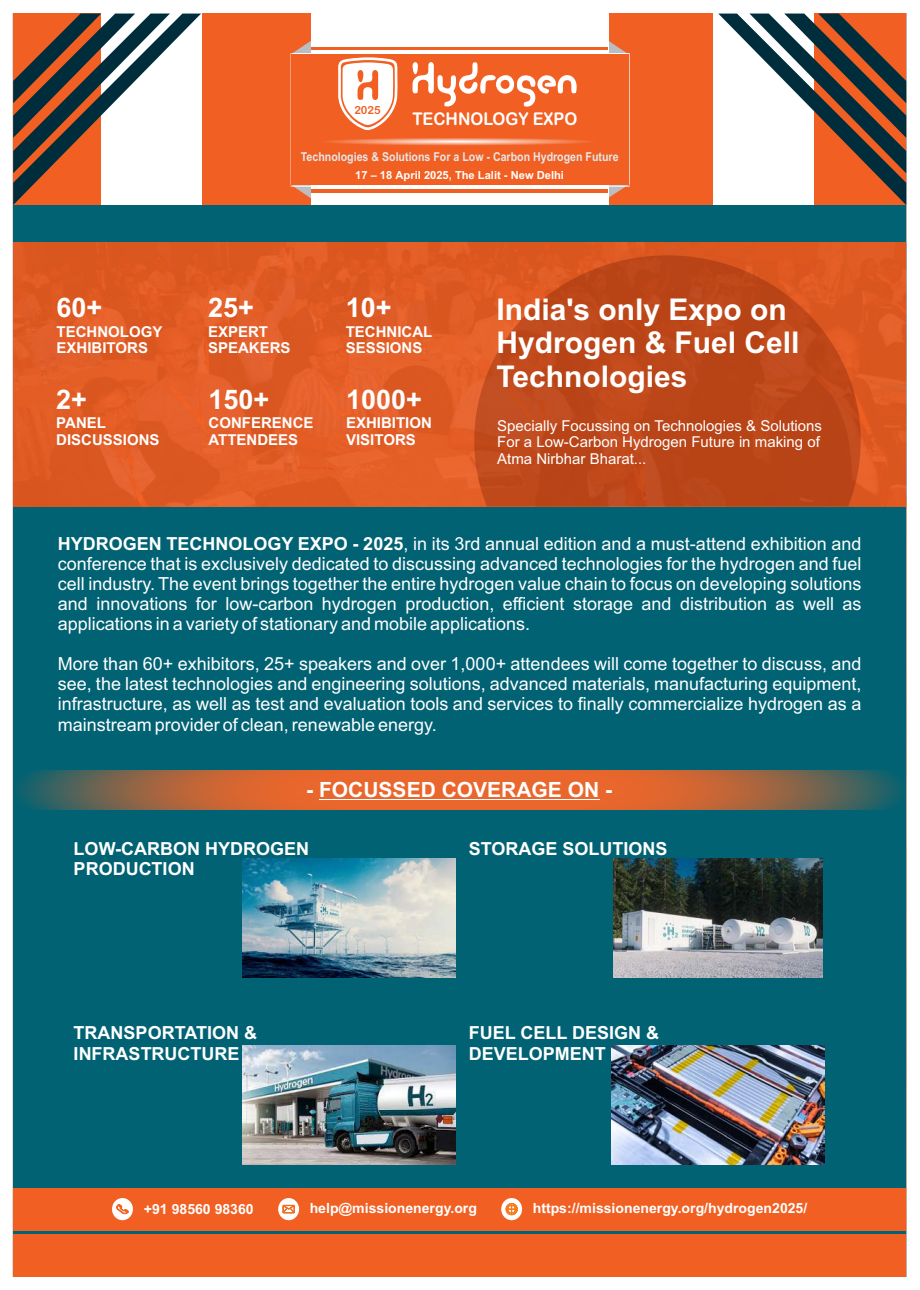
<style>
.page{position:relative;width:920px;height:1290px;background:#fff}
.page>*{position:absolute;margin:0;border:0;box-sizing:border-box;transform-origin:0 0}
.t1{font:700 30px/33.5px "Arial";color:#fff}
.t2{font:700 27px "Arial";color:#fff}
.t3{font:700 21px "Arial";color:#fff}
.t4{font:18px/20.1px "Arial";color:#fff;text-align:justify}
.t5{font:700 18px/20.1px "Arial";color:#fff}
.t6{font:17.55px "Arial Rounded MT Bold";color:#fff;scale:.93 1}
.t7{font:700 15px/16.8px "Arial";color:#fff}
.t8{font:15px/16.8px "Arial";color:#fff}
.t9{font:700 14.1px "Arial";color:#fff}
.t10{font:700 12.3px "Arial";color:#e6e7e8;scale:.86 1}
.t11{font:700 11.1px "Arial";color:#fff}
.t12{font:11.1px "Arial Rounded MT Bold";color:#f15f22}
.s1{font-weight:700}
</style>
<div class="page">
<div style="left:13px;top:14px;width:893px;height:1262px;background:#006273"></div>
<div style="left:13px;top:14px;width:893px;height:191px;background:#f15f22"></div>
<svg style="left:293px;top:41px;width:18px;height:12px"></svg>
<svg style="left:608px;top:38px;width:19px;height:15px"></svg>
<svg style="left:291px;top:186px;width:20px;height:12px"></svg>
<svg style="left:608px;top:186px;width:20px;height:14px"></svg>
<div style="left:311px;top:14px;width:297px;height:191px;background:#fff"></div>
<div style="left:311px;top:43px;width:297px;height:153px;background:linear-gradient(to right,#fff,#fff)"></div>
<div style="left:311px;top:47px;width:297px;height:145px;background:#f15f22"></div>
<div style="left:311px;top:50px;width:297px;height:139px;background:#fff"></div>
<div style="left:290px;top:53px;width:340px;height:133px;background:#f15f22"></div>
<svg style="left:324px;top:138px;width:268px;height:7px"></svg>
<svg style="left:412px;top:62px;width:165px;height:45px"></svg>
<svg style="left:338px;top:57px;width:59px;height:74px"></svg>
<div style="left:713px;top:14px;width:100px;height:191px;background:#fff"></div>
<svg style="left:719px;top:14px;width:187px;height:191px"></svg>
<svg style="left:13px;top:14px;width:188px;height:191px"></svg>
<img style="left:13px;top:242px;width:893px;height:264px">
<svg style="left:474px;top:255px;width:387px;height:251px;background:#c24a1a"></svg>
<img style="left:242px;top:1045px;width:213px;height:119px">
<img style="left:242px;top:858px;width:213px;height:119px">
<img style="left:614px;top:858px;width:208px;height:119px">
<img style="left:612px;top:1045px;width:212px;height:119px">
<svg style="left:19px;top:770px;width:882px;height:40px;background:#b2653c"></svg>
<hr style="left:319px;top:799px;width:280px;height:1px;background:#fff">
<div style="left:13px;top:1234px;width:893px;height:42px;background:#f15f22"></div>
<div style="left:13px;top:1188px;width:893px;height:42px;background:#f15f22"></div>
<div style="left:501px;top:1198px;width:21px;height:22px;background:#fff;border-radius:50%"></div>
<svg style="left:506px;top:1203px;width:12px;height:12px"></svg>
<div style="left:112px;top:1198px;width:21px;height:22px;background:#fff;border-radius:50%"></div>
<svg style="left:116px;top:1204px;width:13px;height:10px"></svg>
<svg style="left:278px;top:1198px;width:21px;height:22px"></svg>
<svg style="left:283px;top:1205px;width:12px;height:8px"></svg>
<p class="t12" style="left:354px;top:106px;width:28px">2025</p>
<p class="t6" style="left:412px;top:112px;width:179px">TECHNOLOGY EXPO</p>
<p class="t10" style="left:301px;top:152px;width:371px">Technologies &amp; Solutions For a Low - Carbon Hydrogen Future</p>
<p class="t11" style="left:355px;top:171px;width:210px">17 – 18 April 2025, The Lalit - New Delhi</p>
<h2 class="t2" style="left:57px;top:298px;width:47px">60+</h2>
<p class="t7" style="left:57px;top:324px;width:107px">TECHNOLOGY<br>EXHIBITORS</p>
<h2 class="t2" style="left:56px;top:389px;width:32px">2+</h2>
<p class="t7" style="left:56px;top:416px;width:105px">PANEL<br>DISCUSSIONS</p>
<h2 class="t2" style="left:208px;top:298px;width:47px">25+</h2>
<p class="t7" style="left:208px;top:324px;width:84px">EXPERT<br>SPEAKERS</p>
<h2 class="t2" style="left:209px;top:389px;width:62px">150+</h2>
<p class="t7" style="left:209px;top:416px;width:106px">CONFERENCE<br>ATTENDEES</p>
<h2 class="t2" style="left:346px;top:298px;width:47px">10+</h2>
<p class="t7" style="left:346px;top:324px;width:88px">TECHNICAL<br>SESSIONS</p>
<h2 class="t2" style="left:346px;top:389px;width:77px">1000+</h2>
<p class="t7" style="left:346px;top:416px;width:87px">EXHIBITION<br>VISITORS</p>
<h1 class="t1" style="left:497px;top:295px;width:304px">India's only Expo on<br>Hydrogen &amp; Fuel Cell<br>Technologies</h1>
<p class="t8" style="left:497px;top:418px;width:326px">Specially Focussing on Technologies &amp; Solutions<br>For a Low-Carbon Hydrogen Future in making of<br>Atma Nirbhar Bharat...</p>
<p class="t4" style="left:58px;top:535px;width:805px"><span class="s1">HYDROGEN TECHNOLOGY EXPO - 2025</span>, in its 3rd annual edition and a must-attend exhibition and conference that is exclusively dedicated to discussing advanced technologies for the hydrogen and fuel cell industry. The event brings together the entire hydrogen value chain to focus on developing solutions and innovations for low-carbon hydrogen production, efficient storage and distribution as well as applications in a variety of stationary and mobile applications.</p>
<p class="t4" style="left:58px;top:655px;width:805px">More than 60+ exhibitors, 25+ speakers and over 1,000+ attendees will come together to discuss, and see, the latest technologies and engineering solutions, advanced materials, manufacturing equipment, infrastructure, as well as test and evaluation tools and services to finally commercialize hydrogen as a mainstream provider of clean, renewable energy.</p>
<p class="t3" style="left:306px;top:782px;width:307px">- FOCUSSED COVERAGE ON -</p>
<p class="t5" style="left:74px;top:840px;width:237px">LOW-CARBON HYDROGEN<br>PRODUCTION</p>
<p class="t5" style="left:74px;top:1025px;width:185px">TRANSPORTATION &amp;<br>INFRASTRUCTURE</p>
<p class="t5" style="left:469px;top:840px;width:200px">STORAGE SOLUTIONS</p>
<p class="t5" style="left:469px;top:1025px;width:192px">FUEL CELL DESIGN &amp;<br>DEVELOPMENT</p>
<p class="t9" style="left:144px;top:1204px;width:111px">+91 98560 98360</p>
<p class="t9" style="left:310px;top:1202px;width:169px">help@missionenergy.org</p>
<p class="t9" style="left:533px;top:1202px;width:276px">https://missionenergy.org/hydrogen2025/</p>
</div>
